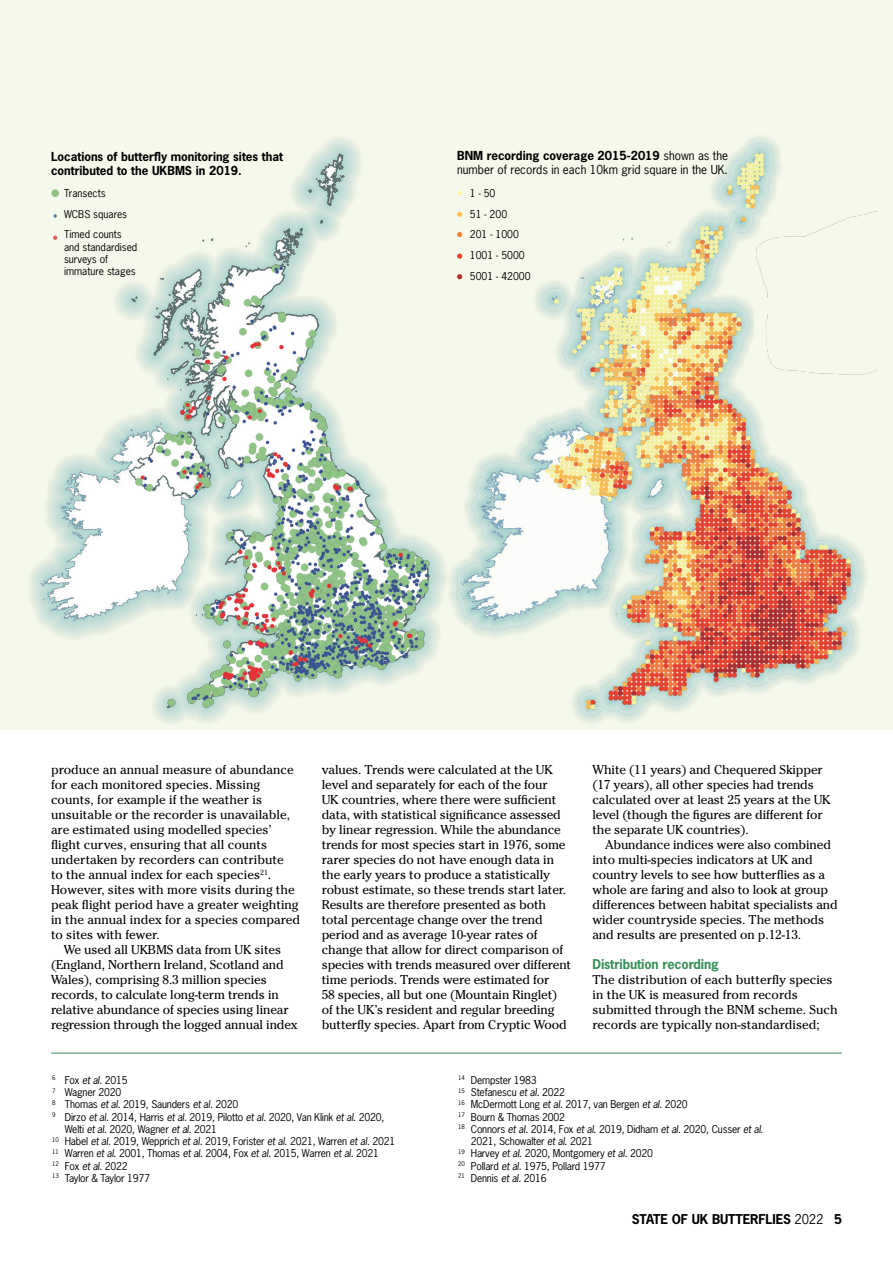
<style>
.page{position:relative;width:893px;height:1263px;background:#fff}
.page>*{position:absolute;margin:0;border:0;box-sizing:border-box;transform-origin:0 0}
.t1{font:12.75px/15px "Cheltenham Std";letter-spacing:-.01em;color:#000}
.t2{font:700 12.75px "News Gothic Std";letter-spacing:-.01em;color:#000}
.t3{font:700 12.75px "News Gothic Std";letter-spacing:-.01em;color:#398f59}
.t4{font:11.7px/14.1px "News Gothic Std";color:#000}
.t5{font:700 11.7px/14.1px "News Gothic Std";color:#000}
.t6{font:10.2px "News Gothic Std";letter-spacing:-.02em;color:#000}
.t7{font:10.2px/20.7px "News Gothic Std";color:#000}
.s1{font-weight:700}
.s2{font-style:italic}
.s3{font-weight:400}
</style>
<div class="page">
<div style="left:0;top:0;width:893px;height:729px;background:#f5f9ec"></div>
<img style="left:26px;top:138px;width:421px;height:592px">
<hr style="left:51px;top:1053px;width:791px;height:1px;background:#398f59">
<div style="left:51px;top:189px;width:8px;height:8px;background:#91c485;border-radius:50%"></div>
<svg style="left:54px;top:214px;width:3px;height:4px"></svg>
<svg style="left:53px;top:236px;width:4px;height:4px"></svg>
<img style="left:447px;top:136px;width:430px;height:594px">
<p class="t5" style="left:51px;top:149px;width:233px">Locations of butterfly monitoring sites that contributed to the UKBMS in 2019.</p>
<p class="t7" style="left:64px;top:183px;width:65px">Transects<br>WCBS squares<br>Timed counts</p>
<p class="t7" style="left:64px;top:241px;width:75px;line-height:12.3px">and standardised surveys of immature stages</p>
<p class="t4" style="left:457px;top:149px;width:272px"><span class="s1">BNM recording coverage 2015-2019</span> shown as the number of records in each 10km grid square in the UK.</p>
<p class="t7" style="left:470px;top:183px;width:62px">1 - 50<br>51 - 200<br>201 - 1000<br>1001 - 5000<br>5001 - 42000</p>
<p class="t1" style="left:51px;top:762px;width:251px">produce an annual measure of abundance for each monitored species. Missing counts, for example if the weather is unsuitable or the recorder is unavailable, are estimated using modelled species’ flight curves, ensuring that all counts undertaken by recorders can contribute<br>to the annual index for each species<sup>21</sup>.<br>However, sites with more visits during the peak flight period have a greater weighting in the annual index for a species compared to sites with fewer.</p>
<p class="t1" style="left:51px;top:942px;width:248px;text-indent:13px">We used all UKBMS data from UK sites (England, Northern Ireland, Scotland and Wales), comprising 8.3 million species records, to calculate long-term trends in relative abundance of species using linear regression through the logged annual index</p>
<p class="t1" style="left:322px;top:762px;width:251px">values. Trends were calculated at the UK level and separately for each of the four<br>UK countries, where there were sufficient data, with statistical significance assessed by linear regression. While the abundance trends for most species start in 1976, some rarer species do not have enough data in the early years to produce a statistically robust estimate, so these trends start later.<br>Results are therefore presented as both total percentage change over the trend period and as average 10-year rates of change that allow for direct comparison of species with trends measured over different time periods. Trends were estimated for<br>58 species, all but one (Mountain Ringlet) of the UK’s resident and regular breeding butterfly species. Apart from Cryptic Wood</p>
<p class="t1" style="left:592px;top:762px;width:240px">White (11 years) and Chequered Skipper (17 years), all other species had trends calculated over at least 25 years at the UK level (though the figures are different for the separate UK countries).</p>
<p class="t1" style="left:592px;top:837px;width:247px;text-indent:13px">Abundance indices were also combined into multi-species indicators at UK and country levels to see how butterflies as a whole are faring and also to look at group differences between habitat specialists and wider countryside species. The methods and results are presented on p.12-13.</p>
<p class="t3" style="left:592px;top:956px;width:128px">Distribution recording</p>
<p class="t1" style="left:592px;top:972px;width:247px">The distribution of each butterfly species in the UK is measured from records submitted through the BNM scheme. Such records are typically non-standardised;</p>
<p class="t6" style="left:52px;top:1073px;width:77px"><sup>6</sup> Fox <span class="s2">et al</span>. 2015</p>
<p class="t6" style="left:52px;top:1086px;width:71px"><sup>7</sup> Wagner 2020</p>
<p class="t6" style="left:52px;top:1098px;width:188px"><sup>8</sup> Thomas <span class="s2">et al</span>. 2019, Saunders <span class="s2">et al</span>. 2020</p>
<p class="t6" style="left:52px;top:1110px;width:334px"><sup>9</sup> Dirzo <span class="s2">et al</span>. 2014, Harris <span class="s2">et al</span>. 2019, Pilotto <span class="s2">et al</span>. 2020, Van Klink <span class="s2">et al</span>. 2020,</p>
<p class="t6" style="left:65px;top:1122px;width:154px">Welti <span class="s2">et al</span>. 2020, Wagner <span class="s2">et al</span>. 2021</p>
<p class="t6" style="left:52px;top:1134px;width:345px"><sup>10</sup> Habel <span class="s2">et al</span>. 2019, Wepprich <span class="s2">et al</span>. 2019, Forister <span class="s2">et al</span>. 2021, Warren <span class="s2">et al</span>. 2021</p>
<p class="t6" style="left:52px;top:1147px;width:329px"><sup>11</sup> Warren <span class="s2">et al</span>. 2001, Thomas <span class="s2">et al</span>. 2004, Fox <span class="s2">et al</span>. 2015, Warren <span class="s2">et al</span>. 2021</p>
<p class="t6" style="left:52px;top:1159px;width:77px"><sup>12</sup> Fox <span class="s2">et al</span>. 2022</p>
<p class="t6" style="left:52px;top:1171px;width:100px"><sup>13</sup> Taylor &amp; Taylor 1977</p>
<p class="t6" style="left:458px;top:1073px;width:80px"><sup>14</sup> Dempster 1983</p>
<p class="t6" style="left:458px;top:1086px;width:108px"><sup>15</sup> Stefanescu <span class="s2">et al</span>. 2022</p>
<p class="t6" style="left:458px;top:1098px;width:231px"><sup>16</sup> McDermott Long <span class="s2">et al</span>. 2017, van Bergen <span class="s2">et al</span>. 2020</p>
<p class="t6" style="left:458px;top:1110px;width:108px"><sup>17</sup> Bourn &amp; Thomas 2002</p>
<p class="t6" style="left:458px;top:1122px;width:307px"><sup>18</sup> Connors <span class="s2">et al</span>. 2014, Fox <span class="s2">et al</span>. 2019, Didham <span class="s2">et al</span>. 2020, Cusser <span class="s2">et al</span>.</p>
<p class="t6" style="left:471px;top:1134px;width:124px">2021, Schowalter <span class="s2">et al</span>. 2021</p>
<p class="t6" style="left:458px;top:1147px;width:196px"><sup>19</sup> Harvey <span class="s2">et al</span>. 2020, Montgomery <span class="s2">et al</span>. 2020</p>
<p class="t6" style="left:458px;top:1159px;width:149px"><sup>20</sup> Pollard <span class="s2">et al</span>. 1975, Pollard 1977</p>
<p class="t6" style="left:458px;top:1171px;width:90px"><sup>21</sup> Dennis <span class="s2">et al</span>. 2016</p>
<p class="t2" style="left:632px;top:1211px;width:212px">STATE OF UK BUTTERFLIES <span class="s3">2022</span> 5</p>
</div>
